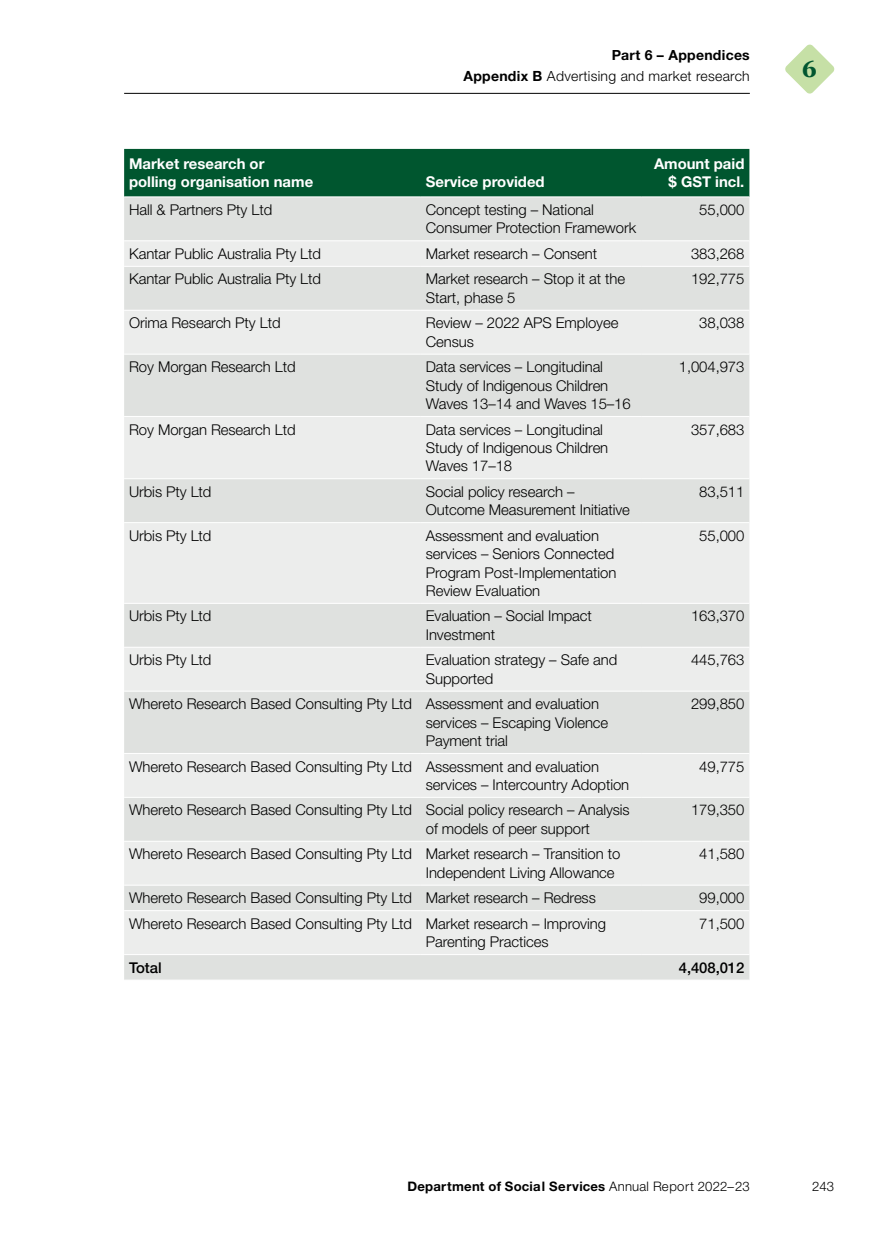
<style>
.page{position:relative;width:874px;height:1241px;background:#fff}
.page>*{position:absolute;margin:0;border:0;box-sizing:border-box;transform-origin:0 0}
.t1{font:700 23.45px "Georgia";color:#00562f}
.Table_body_text{font:300 14.88px/18.4px "Helvetica Neue LT Std";letter-spacing:-.005em;color:#000}
.Table_header_row{font:700 14.88px/17.5px "Helvetica Neue LT Std";color:#fff}
.Table_body_text-2{font:500 14.88px "Helvetica Neue LT Std";letter-spacing:-.005em;color:#000}
.t2{font:300 14px/21px "Helvetica Neue LT Std";letter-spacing:.02em;color:#000;text-align:right}
.t3{font:700 13.12px "Helvetica Neue LT Std";letter-spacing:.02em;color:#000}
.t4{font:300 13.12px "Helvetica Neue LT Std";color:#000}
.s1{font-weight:700}
.s2{font-family:"Helvetica Neue";font-weight:700}
.s3{font-weight:300}
</style>
<div class="page">
<hr style="left:124px;top:93px;width:625px;height:1px;background:#000">
<svg style="left:785px;top:44px;width:49px;height:50px"></svg>
<div style="left:124px;top:149px;width:625px;height:47px;background:#00562f"></div>
<div style="left:124px;top:197px;width:625px;height:782px;background:#dfe1df"></div>
<svg style="left:124px;top:241px;width:625px;height:713px;background:#e6e7e6"></svg>
<hr style="left:124px;top:240px;width:296px;height:1px;background:#fff">
<hr style="left:420px;top:240px;width:221px;height:1px;background:#fff">
<hr style="left:641px;top:240px;width:108px;height:1px;background:#fff">
<hr style="left:124px;top:266px;width:296px;height:1px;background:#fff">
<hr style="left:420px;top:266px;width:221px;height:1px;background:#fff">
<hr style="left:641px;top:266px;width:108px;height:1px;background:#fff">
<hr style="left:124px;top:310px;width:296px;height:1px;background:#fff">
<hr style="left:420px;top:310px;width:221px;height:1px;background:#fff">
<hr style="left:641px;top:310px;width:108px;height:1px;background:#fff">
<hr style="left:124px;top:353px;width:296px;height:1px;background:#fff">
<hr style="left:420px;top:353px;width:221px;height:1px;background:#fff">
<hr style="left:641px;top:353px;width:108px;height:1px;background:#fff">
<hr style="left:124px;top:416px;width:296px;height:1px;background:#fff">
<hr style="left:420px;top:416px;width:221px;height:1px;background:#fff">
<hr style="left:641px;top:416px;width:108px;height:1px;background:#fff">
<hr style="left:124px;top:478px;width:296px;height:1px;background:#fff">
<hr style="left:420px;top:478px;width:221px;height:1px;background:#fff">
<hr style="left:641px;top:478px;width:108px;height:1px;background:#fff">
<hr style="left:124px;top:522px;width:296px;height:1px;background:#fff">
<hr style="left:420px;top:522px;width:221px;height:1px;background:#fff">
<hr style="left:641px;top:522px;width:108px;height:1px;background:#fff">
<hr style="left:124px;top:602px;width:296px;height:1px;background:#fff">
<hr style="left:420px;top:602px;width:221px;height:1px;background:#fff">
<hr style="left:641px;top:602px;width:108px;height:1px;background:#fff">
<hr style="left:124px;top:646px;width:296px;height:1px;background:#fff">
<hr style="left:420px;top:646px;width:221px;height:1px;background:#fff">
<hr style="left:641px;top:646px;width:108px;height:1px;background:#fff">
<hr style="left:124px;top:690px;width:296px;height:1px;background:#fff">
<hr style="left:420px;top:690px;width:221px;height:1px;background:#fff">
<hr style="left:641px;top:690px;width:108px;height:1px;background:#fff">
<hr style="left:124px;top:752px;width:296px;height:1px;background:#fff">
<hr style="left:420px;top:752px;width:221px;height:1px;background:#fff">
<hr style="left:641px;top:752px;width:108px;height:1px;background:#fff">
<hr style="left:124px;top:796px;width:296px;height:1px;background:#fff">
<hr style="left:420px;top:796px;width:221px;height:1px;background:#fff">
<hr style="left:641px;top:796px;width:108px;height:1px;background:#fff">
<hr style="left:124px;top:840px;width:296px;height:1px;background:#fff">
<hr style="left:420px;top:840px;width:221px;height:1px;background:#fff">
<hr style="left:641px;top:840px;width:108px;height:1px;background:#fff">
<hr style="left:124px;top:884px;width:296px;height:1px;background:#fff">
<hr style="left:420px;top:884px;width:221px;height:1px;background:#fff">
<hr style="left:641px;top:884px;width:108px;height:1px;background:#fff">
<hr style="left:124px;top:910px;width:296px;height:1px;background:#fff">
<hr style="left:420px;top:910px;width:221px;height:1px;background:#fff">
<hr style="left:641px;top:910px;width:108px;height:1px;background:#fff">
<hr style="left:124px;top:954px;width:296px;height:1px;background:#fff">
<hr style="left:420px;top:954px;width:221px;height:1px;background:#fff">
<hr style="left:641px;top:954px;width:108px;height:1px;background:#fff">
<p class="Table_header_row" style="left:129px;top:155px;width:185px">Market research or polling organisation name</p>
<p class="t2" style="left:463px;top:44px;width:288px"><span class="s1">Part 6 – Appendices<br></span><span class="s2">Appendix B</span> Advertising and market research</p>
<p class="Table_header_row" style="left:425px;top:172px;width:120px">Service provided</p>
<p class="Table_header_row" style="left:653px;top:155px;width:92px">Amount paid</p>
<p class="Table_header_row" style="left:668px;top:172px;width:77px">$ GST incl.</p>
<p class="Table_body_text" style="left:129px;top:200px;width:145px">Hall &amp; Partners Pty Ltd</p>
<p class="Table_body_text" style="left:425px;top:200px;width:212px">Concept testing – National<br>Consumer Protection Framework</p>
<p class="Table_body_text" style="left:699px;top:200px;width:47px">55,000</p>
<p class="Table_body_text" style="left:129px;top:244px;width:193px">Kantar Public Australia Pty Ltd</p>
<p class="Table_body_text" style="left:425px;top:244px;width:173px">Market research – Consent</p>
<p class="Table_body_text" style="left:690px;top:244px;width:55px">383,268</p>
<p class="Table_body_text" style="left:129px;top:269px;width:193px">Kantar Public Australia Pty Ltd</p>
<p class="Table_body_text" style="left:425px;top:269px;width:201px">Market research – Stop it at the<br>Start, phase 5</p>
<p class="Table_body_text" style="left:690px;top:269px;width:55px">192,775</p>
<p class="Table_body_text" style="left:129px;top:313px;width:153px">Orima Research Pty Ltd</p>
<p class="Table_body_text" style="left:425px;top:313px;width:194px">Review – 2022 APS Employee<br>Census</p>
<p class="Table_body_text" style="left:699px;top:313px;width:47px">38,038</p>
<p class="Table_body_text" style="left:129px;top:357px;width:168px">Roy Morgan Research Ltd</p>
<p class="Table_body_text" style="left:425px;top:357px;width:206px">Data services – Longitudinal<br>Study of Indigenous Children<br>Waves 13–14 and Waves 15–16</p>
<p class="Table_body_text" style="left:678px;top:357px;width:67px">1,004,973</p>
<p class="Table_body_text" style="left:129px;top:419px;width:168px">Roy Morgan Research Ltd</p>
<p class="Table_body_text" style="left:425px;top:419px;width:184px">Data services – Longitudinal<br>Study of Indigenous Children<br>Waves 17–18</p>
<p class="Table_body_text" style="left:690px;top:419px;width:55px">357,683</p>
<p class="Table_body_text" style="left:129px;top:482px;width:84px">Urbis Pty Ltd</p>
<p class="Table_body_text" style="left:425px;top:482px;width:205px">Social policy research –<br>Outcome Measurement Initiative</p>
<p class="Table_body_text" style="left:699px;top:482px;width:47px">83,511</p>
<p class="Table_body_text" style="left:129px;top:526px;width:84px">Urbis Pty Ltd</p>
<p class="Table_body_text" style="left:425px;top:526px;width:192px">Assessment and evaluation services – Seniors Connected<br>Program Post-Implementation<br>Review Evaluation</p>
<p class="Table_body_text" style="left:699px;top:526px;width:47px">55,000</p>
<p class="Table_body_text" style="left:129px;top:606px;width:84px">Urbis Pty Ltd</p>
<p class="Table_body_text" style="left:425px;top:606px;width:167px">Evaluation – Social Impact<br>Investment</p>
<p class="Table_body_text" style="left:690px;top:606px;width:55px">163,370</p>
<p class="Table_body_text" style="left:129px;top:650px;width:84px">Urbis Pty Ltd</p>
<p class="Table_body_text" style="left:425px;top:650px;width:193px">Evaluation strategy – Safe and<br>Supported</p>
<p class="Table_body_text" style="left:690px;top:650px;width:55px">445,763</p>
<p class="Table_body_text" style="left:129px;top:694px;width:284px">Whereto Research Based Consulting Pty Ltd</p>
<p class="Table_body_text" style="left:425px;top:694px;width:184px">Assessment and evaluation services – Escaping Violence<br>Payment trial</p>
<p class="Table_body_text" style="left:690px;top:694px;width:55px">299,850</p>
<p class="Table_body_text" style="left:129px;top:756px;width:284px">Whereto Research Based Consulting Pty Ltd</p>
<p class="Table_body_text" style="left:425px;top:756px;width:205px">Assessment and evaluation services – Intercountry Adoption</p>
<p class="Table_body_text" style="left:699px;top:756px;width:47px">49,775</p>
<p class="Table_body_text" style="left:129px;top:800px;width:284px">Whereto Research Based Consulting Pty Ltd</p>
<p class="Table_body_text" style="left:425px;top:800px;width:205px">Social policy research – Analysis of models of peer support</p>
<p class="Table_body_text" style="left:690px;top:800px;width:55px">179,350</p>
<p class="Table_body_text" style="left:129px;top:844px;width:284px">Whereto Research Based Consulting Pty Ltd</p>
<p class="Table_body_text" style="left:425px;top:844px;width:196px">Market research – Transition to<br>Independent Living Allowance</p>
<p class="Table_body_text" style="left:699px;top:844px;width:47px">41,580</p>
<p class="Table_body_text" style="left:129px;top:888px;width:284px">Whereto Research Based Consulting Pty Ltd</p>
<p class="Table_body_text" style="left:425px;top:888px;width:171px">Market research – Redress</p>
<p class="Table_body_text" style="left:699px;top:888px;width:47px">99,000</p>
<p class="Table_body_text" style="left:129px;top:913px;width:284px">Whereto Research Based Consulting Pty Ltd</p>
<p class="Table_body_text" style="left:425px;top:913px;width:181px">Market research – Improving<br>Parenting Practices</p>
<p class="Table_body_text" style="left:699px;top:913px;width:47px">71,500</p>
<p class="Table_body_text-2" style="left:129px;top:958px;width:34px">Total</p>
<p class="Table_body_text-2" style="left:678px;top:958px;width:67px">4,408,012</p>
<h1 class="t1" style="left:801px;top:51px;width:17px">6</h1>
<p class="t3" style="left:407px;top:1178px;width:343px">Department of Social Services <span class="s3">Annual Report 2022–23</span></p>
<p class="t4" style="left:811px;top:1178px;width:24px">243</p>
</div>
